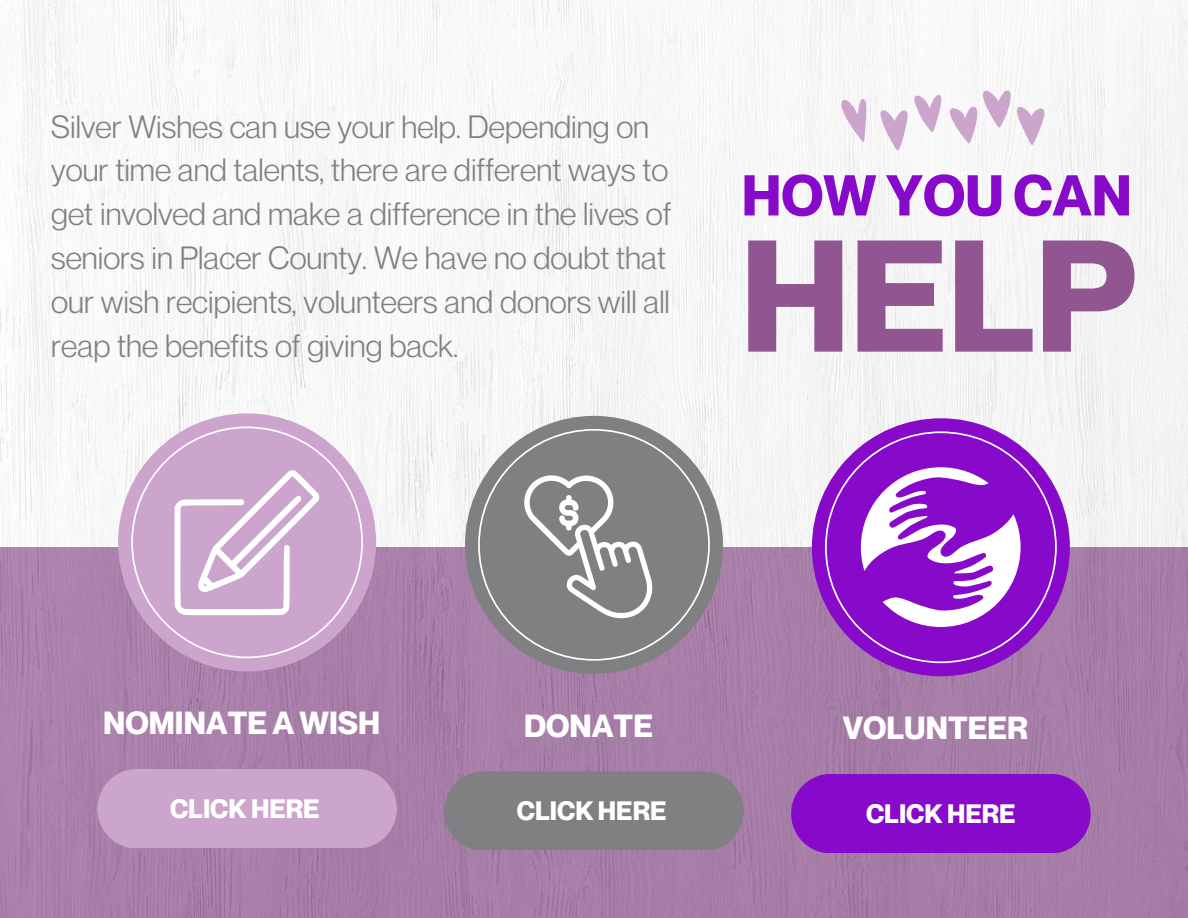
<style>
.page{position:relative;width:1188px;height:918px;background:#fff}
.page>*{position:absolute;margin:0;border:0;box-sizing:border-box;transform-origin:0 0}
.t1{font:700 155.4px "Neue Montreal";color:#915692}
.t2{font:700 56.25px "Neue Montreal";color:#8709c9}
.t3{font:31.5px/43.8px "Neue Montreal";color:#808082}
.t4{font:700 31.35px "Neue Montreal";color:#fff}
.t5{font:700 26.1px "Neue Montreal";color:#fff}
</style>
<div class="page">
<div style="left:0;top:0;width:1188px;height:546px;background:#f7f7f7"></div>
<div style="left:0;top:547px;width:1188px;height:370px;background:#a77ea8"></div>
<div style="left:97px;top:769px;width:300px;height:79px;background:#cca5cd"></div>
<div style="left:118px;top:413px;width:258px;height:258px;background:#cca5cd;border-radius:50%"></div>
<svg style="left:131px;top:427px;width:232px;height:231px"></svg>
<svg style="left:174px;top:470px;width:146px;height:145px"></svg>
<div style="left:444px;top:771px;width:300px;height:79px;background:#808082"></div>
<div style="left:465px;top:416px;width:258px;height:258px;background:#808082;border-radius:50%"></div>
<svg style="left:478px;top:429px;width:232px;height:232px"></svg>
<svg style="left:524px;top:475px;width:129px;height:143px"></svg>
<div style="left:791px;top:774px;width:300px;height:78px;background:#8709c9"></div>
<div style="left:812px;top:418px;width:258px;height:258px;background:#8709c9;border-radius:50%"></div>
<svg style="left:825px;top:431px;width:232px;height:232px"></svg>
<svg style="left:861px;top:467px;width:160px;height:160px"></svg>
<svg style="left:841px;top:90px;width:204px;height:60px"></svg>
<p class="t3" style="left:51px;top:104px;width:622px">Silver Wishes can use your help. Depending on your time and talents, there are different ways to get involved and make a difference in the lives of seniors in Placer County. We have no doubt that our wish recipients, volunteers and donors will all reap the benefits of giving back.</p>
<h2 class="t2" style="left:742px;top:161px;width:391px">HOW YOU CAN</h2>
<h1 class="t1" style="left:741px;top:201px;width:398px">HELP</h1>
<p class="t4" style="left:103px;top:704px;width:278px">NOMINATE A WISH</p>
<p class="t5" style="left:170px;top:792px;width:151px">CLICK HERE</p>
<p class="t4" style="left:524px;top:706px;width:130px">DONATE</p>
<p class="t5" style="left:517px;top:795px;width:151px">CLICK HERE</p>
<p class="t4" style="left:843px;top:709px;width:187px">VOLUNTEER</p>
<p class="t5" style="left:866px;top:797px;width:151px">CLICK HERE</p>
</div>
